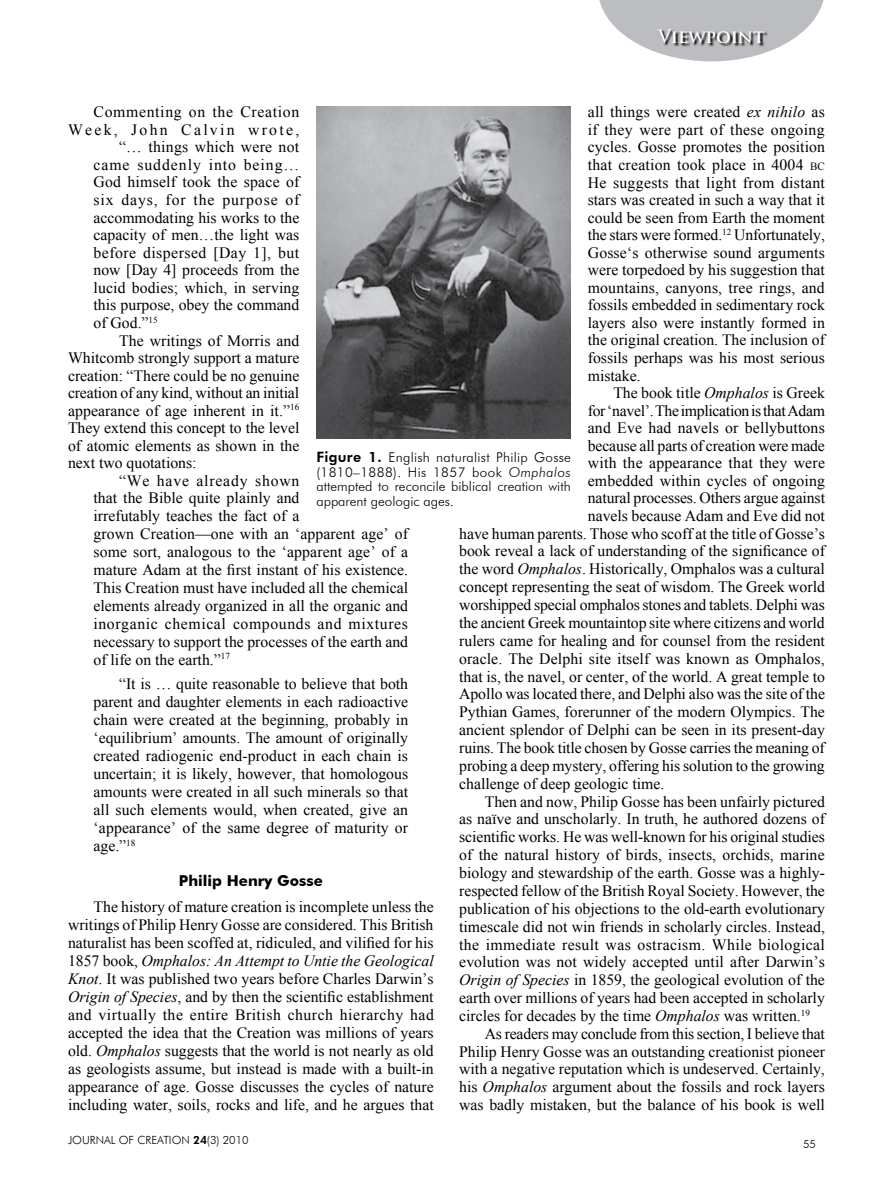
<style>
.page{position:relative;width:893px;height:1191px;background:#fff}
.page>*{position:absolute;margin:0;border:0;box-sizing:border-box;transform-origin:0 0}
.t1{font:700 18px "Trajan Pro";color:#fff}
.t2{font:15.75px/18px "Times New Roman";color:#000;text-align:justify}
.t3{font:15.75px "Times New Roman";letter-spacing:.04em;color:#000}
.t4{font:15.75px "Times New Roman";letter-spacing:.025em;color:#000}
.t5{font:15.75px "Times New Roman";letter-spacing:.06em;color:#000}
.t6{font:15.75px "Times New Roman";letter-spacing:-.02em;color:#000}
.t7{font:15.75px "Times New Roman";letter-spacing:.03em;color:#000}
.t8{font:15.75px "Times New Roman";letter-spacing:.145em;color:#000}
.t9{font:15.75px "Times New Roman";letter-spacing:.05em;color:#000}
.t10{font:700 15px "Futura BT";color:#000}
.t11{font:300 13.5px/14.7px "Futura BT";color:#000;text-align:justify}
.t12{font:300 11.25px "Futura BT";color:#000}
.s1{font-style:italic}
.s2{font-size:10.95px}
.s3{font-weight:800;font-size:14.25px}
.s4{font-weight:800}
</style>
<div class="page">
<svg style="left:599px;top:0;width:225px;height:61px"></svg>
<svg style="left:657px;top:29px;width:111px;height:18px;background:#939396"></svg>
<img style="left:316px;top:106px;width:255px;height:332px">
<p class="t1" style="left:658px;top:25px;width:108px">Viewpoint</p>
<p class="t2" style="left:588px;top:103px;width:239px;line-height:17.5px">all things were created <span class="s1">ex nihilo</span> as if they were part of these ongoing cycles. Gosse promotes the position that creation took place in 4004 <span class="s2">bc </span>He suggests that light from distant stars was created in such a way that it could be seen from Earth the moment the stars were formed.<sup>12</sup> Unfortunately, Gosse‘s otherwise sound arguments were torpedoed by his suggestion that mountains, canyons, tree rings, and fossils embedded in sedimentary rock layers also were instantly formed in the original creation. The inclusion of fossils perhaps was his most serious mistake.</p>
<p class="t2" style="left:613px;top:383px;width:213px">The book title <span class="s1">Omphalos</span> is Greek</p>
<p class="t6" style="left:588px;top:400px;width:239px">for ‘navel’. The implication is that Adam</p>
<p class="t2" style="left:588px;top:419px;width:238px">and Eve had navels or bellybuttons</p>
<p class="t2" style="left:588px;top:436px;width:239px">because all parts of creation were made</p>
<p class="t2" style="left:588px;top:454px;width:239px">with the appearance that they were</p>
<p class="t2" style="left:588px;top:471px;width:239px">embedded within cycles of ongoing</p>
<p class="t2" style="left:588px;top:489px;width:239px">natural processes. Others argue against</p>
<p class="t2" style="left:588px;top:506px;width:239px">navels because Adam and Eve did not</p>
<p class="t2" style="left:459px;top:524px;width:367px">have human parents. Those who scoff at the title of Gosse’s</p>
<p class="t2" style="left:459px;top:542px;width:367px">book reveal a lack of understanding of the significance of</p>
<p class="t2" style="left:459px;top:560px;width:367px">the word <span class="s1">Omphalos</span>. Historically, Omphalos was a cultural</p>
<p class="t2" style="left:459px;top:577px;width:367px">concept representing the seat of wisdom. The Greek world</p>
<p class="t2" style="left:459px;top:595px;width:367px">worshipped special omphalos stones and tablets. Delphi was</p>
<p class="t2" style="left:459px;top:613px;width:367px">the ancient Greek mountaintop site where citizens and world</p>
<p class="t2" style="left:459px;top:631px;width:367px">rulers came for healing and for counsel from the resident</p>
<p class="t2" style="left:459px;top:649px;width:367px">oracle. The Delphi site itself was known as Omphalos,</p>
<p class="t2" style="left:459px;top:667px;width:367px">that is, the navel, or center, of the world. A great temple to</p>
<p class="t2" style="left:459px;top:685px;width:367px">Apollo was located there, and Delphi also was the site of the</p>
<p class="t2" style="left:459px;top:702px;width:367px">Pythian Games, forerunner of the modern Olympics. The</p>
<p class="t2" style="left:459px;top:720px;width:367px">ancient splendor of Delphi can be seen in its present-day</p>
<p class="t2" style="left:459px;top:738px;width:367px">ruins. The book title chosen by Gosse carries the meaning of</p>
<p class="t2" style="left:459px;top:756px;width:367px">probing a deep mystery, offering his solution to the growing</p>
<p class="t2" style="left:459px;top:774px;width:207px">challenge of deep geologic time.</p>
<p class="t2" style="left:485px;top:792px;width:342px">Then and now, Philip Gosse has been unfairly pictured</p>
<p class="t2" style="left:459px;top:810px;width:367px">as naïve and unscholarly. In truth, he authored dozens of</p>
<p class="t2" style="left:459px;top:827px;width:367px">scientific works. He was well-known for his original studies</p>
<p class="t2" style="left:459px;top:845px;width:367px">of the natural history of birds, insects, orchids, marine</p>
<p class="t2" style="left:459px;top:863px;width:367px">biology and stewardship of the earth. Gosse was a highly-</p>
<p class="t2" style="left:459px;top:881px;width:367px">respected fellow of the British Royal Society. However, the</p>
<p class="t2" style="left:459px;top:899px;width:367px">publication of his objections to the old-earth evolutionary</p>
<p class="t2" style="left:459px;top:917px;width:367px">timescale did not win friends in scholarly circles. Instead,</p>
<p class="t4" style="left:459px;top:933px;width:367px">the immediate result was ostracism. While biological</p>
<p class="t2" style="left:459px;top:952px;width:367px">evolution was not widely accepted until after Darwin’s</p>
<p class="t2" style="left:459px;top:970px;width:367px"><span class="s1">Origin of Species</span> in 1859, the geological evolution of the</p>
<p class="t2" style="left:459px;top:988px;width:367px">earth over millions of years had been accepted in scholarly</p>
<p class="t2" style="left:459px;top:1006px;width:352px">circles for decades by the time <span class="s1">Omphalos</span> was written.<sup>19</sup></p>
<p class="t2" style="left:485px;top:1024px;width:342px">As readers may conclude from this section, I believe that</p>
<p class="t2" style="left:459px;top:1042px;width:367px">Philip Henry Gosse was an outstanding creationist pioneer</p>
<p class="t2" style="left:459px;top:1060px;width:367px">with a negative reputation which is undeserved. Certainly,</p>
<p class="t2" style="left:459px;top:1077px;width:367px">his <span class="s1">Omphalos</span> argument about the fossils and rock layers</p>
<p class="t2" style="left:459px;top:1095px;width:367px">was badly mistaken, but the balance of his book is well</p>
<p class="t3" style="left:94px;top:101px;width:207px">Commenting on the Creation</p>
<p class="t8" style="left:68px;top:119px;width:233px">Week, John Calvin wrote,</p>
<p class="t2" style="left:119px;top:138px;width:182px">“… things which were not</p>
<p class="t5" style="left:94px;top:154px;width:207px">came suddenly into being…</p>
<p class="t2" style="left:94px;top:173px;width:207px">God himself took the space of</p>
<p class="t5" style="left:94px;top:189px;width:207px">six days, for the purpose of</p>
<p class="t2" style="left:94px;top:208px;width:207px">accommodating his works to the</p>
<p class="t2" style="left:94px;top:226px;width:207px">capacity of men…the light was</p>
<p class="t7" style="left:94px;top:242px;width:207px">before dispersed [Day 1], but</p>
<p class="t2" style="left:94px;top:261px;width:207px">now [Day 4] proceeds from the</p>
<p class="t2" style="left:94px;top:278px;width:207px">lucid bodies; which, in serving</p>
<p class="t2" style="left:94px;top:296px;width:207px">this purpose, obey the command</p>
<p class="t2" style="left:94px;top:313px;width:66px">of God.”<sup>15</sup></p>
<p class="t2" style="left:119px;top:331px;width:182px">The writings of Morris and</p>
<p class="t2" style="left:68px;top:348px;width:233px">Whitcomb strongly support a mature</p>
<p class="t2" style="left:68px;top:366px;width:233px">creation: “There could be no genuine</p>
<p class="t2" style="left:68px;top:383px;width:233px">creation of any kind, without an initial</p>
<p class="t2" style="left:68px;top:401px;width:233px">appearance of age inherent in it.”<sup>16</sup></p>
<p class="t2" style="left:68px;top:419px;width:233px">They extend this concept to the level</p>
<p class="t2" style="left:68px;top:436px;width:233px">of atomic elements as shown in the</p>
<p class="t2" style="left:68px;top:454px;width:130px">next two quotations:</p>
<p class="t9" style="left:119px;top:470px;width:182px">“We have already shown</p>
<p class="t2" style="left:94px;top:489px;width:207px">that the Bible quite plainly and</p>
<p class="t2" style="left:94px;top:506px;width:207px">irrefutably teaches the fact of a</p>
<p class="t2" style="left:94px;top:524px;width:316px">grown Creation—one with an ‘apparent age’ of</p>
<p class="t2" style="left:94px;top:542px;width:316px">some sort, analogous to the ‘apparent age’ of a</p>
<p class="t2" style="left:94px;top:560px;width:316px">mature Adam at the first instant of his existence.</p>
<p class="t2" style="left:94px;top:578px;width:316px">This Creation must have included all the chemical</p>
<p class="t2" style="left:94px;top:596px;width:316px">elements already organized in all the organic and</p>
<p class="t3" style="left:94px;top:613px;width:316px">inorganic chemical compounds and mixtures</p>
<p class="t2" style="left:94px;top:632px;width:316px">necessary to support the processes of the earth and</p>
<p class="t2" style="left:94px;top:650px;width:138px">of life on the earth.”<sup>17</sup></p>
<p class="t2" style="left:94px;top:674px;width:316px;text-indent:26px">“It is … quite reasonable to believe that both parent and daughter elements in each radioactive chain were created at the beginning, probably in ‘equilibrium’ amounts. The amount of originally created radiogenic end-product in each chain is uncertain; it is likely, however, that homologous amounts were created in all such minerals so that all such elements would, when created, give an ‘appearance’ of the same degree of maturity or age.”<sup>18</sup></p>
<p class="t10" style="left:179px;top:871px;width:145px">Philip Henry Gosse</p>
<p class="t2" style="left:68px;top:897px;width:367px;text-indent:26px">The history of mature creation is incomplete unless the writings of Philip Henry Gosse are considered. This British naturalist has been scoffed at, ridiculed, and vilified for his 1857 book, <span class="s1">Omphalos: An Attempt to Untie the Geological Knot</span>. It was published two years before Charles Darwin’s <span class="s1">Origin of Species</span>, and by then the scientific establishment and virtually the entire British church hierarchy had accepted the idea that the Creation was millions of years old. <span class="s1">Omphalos</span> suggests that the world is not nearly as old as geologists assume, but instead is made with a built-in appearance of age. Gosse discusses the cycles of nature including water, soils, rocks and life, and he argues that</p>
<p class="t11" style="left:316px;top:450px;width:256px"><span class="s3">Figure 1.</span> English naturalist Philip Gosse (1810–1888). His 1857 book <span class="s1">Omphalos </span>attempted to reconcile biblical creation with apparent geologic ages.</p>
<p class="t12" style="left:68px;top:1133px;width:182px">JOURNAL OF CREATION <span class="s4">24</span>(3) 2010</p>
<p class="t12" style="left:803px;top:1136px;width:14px">55</p>
</div>
